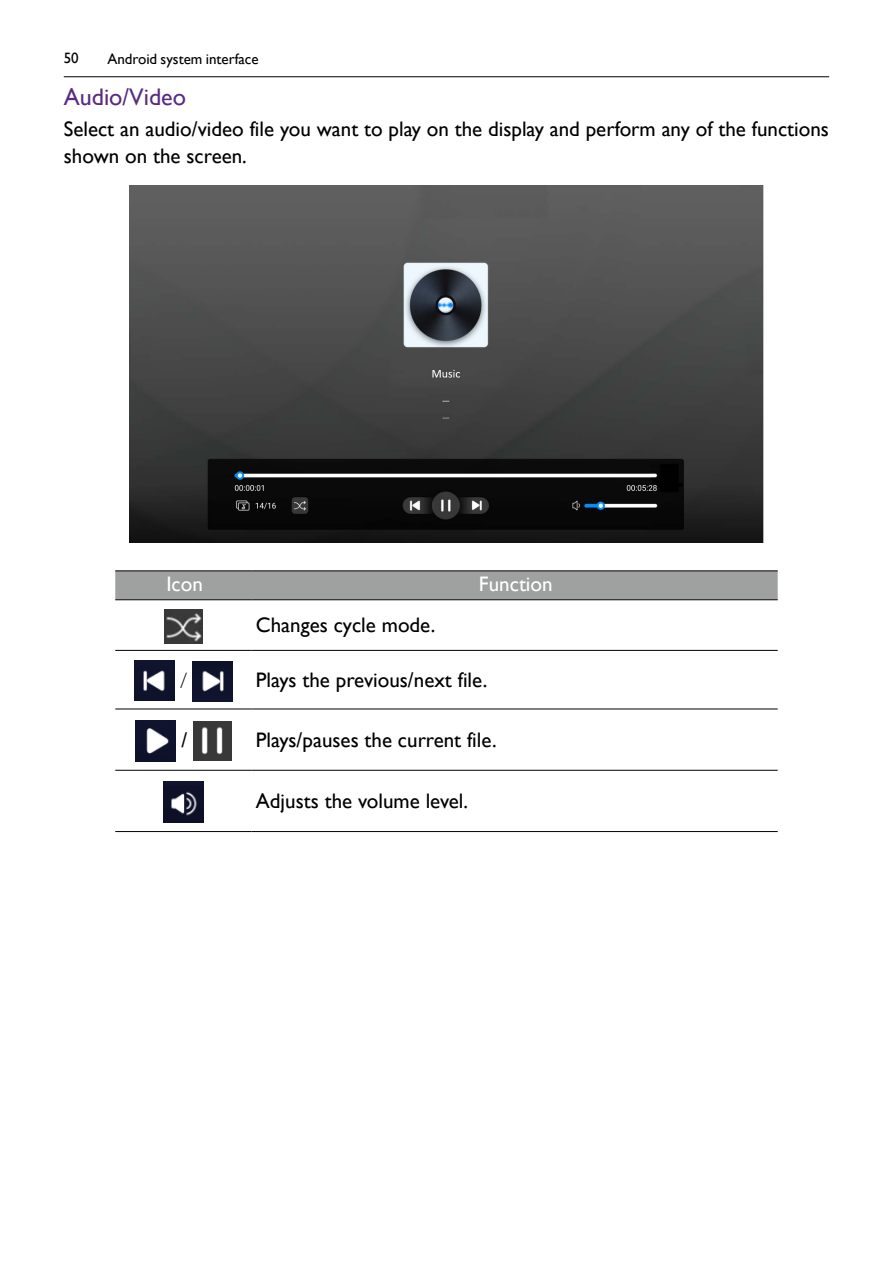
<style>
.page{position:relative;width:893px;height:1263px;background:#fff}
.page>*{position:absolute;margin:0;border:0;box-sizing:border-box;transform-origin:0 0}
.t1{font:24px "Gill Sans";color:#592c82}
.t2{font:21px/27px "Gill Sans";color:#000}
.t3{font:21px "Gill Sans";color:#fff}
.t4{font:300 21px "Adobe Ming Std";color:#000}
.t5{font:15px "Gill Sans";color:#000}
</style>
<div class="page">
<hr style="left:64px;top:77px;width:765px;height:1px;background:#000">
<img style="left:130px;top:186px;width:633px;height:356px">
<div style="left:115px;top:571px;width:663px;height:28px;background:#9fa0a0"></div>
<svg style="left:115px;top:600px;width:663px;height:182px"></svg>
<hr style="left:115px;top:599px;width:137px;height:1px;background:#000">
<hr style="left:252px;top:599px;width:526px;height:1px;background:#000">
<hr style="left:115px;top:650px;width:137px;height:1px;background:#000">
<hr style="left:252px;top:650px;width:526px;height:1px;background:#000">
<hr style="left:115px;top:709px;width:137px;height:1px;background:#000">
<hr style="left:252px;top:709px;width:526px;height:1px;background:#000">
<hr style="left:115px;top:770px;width:137px;height:1px;background:#000">
<hr style="left:252px;top:770px;width:526px;height:1px;background:#000">
<hr style="left:115px;top:831px;width:137px;height:1px;background:#000">
<hr style="left:252px;top:831px;width:526px;height:1px;background:#000">
<hr style="left:115px;top:570px;width:137px;height:1px;background:#000">
<hr style="left:252px;top:570px;width:526px;height:1px;background:#000">
<img style="left:164px;top:609px;width:39px;height:35px">
<img style="left:134px;top:660px;width:41px;height:40px">
<img style="left:192px;top:661px;width:40px;height:41px">
<img style="left:135px;top:721px;width:41px;height:40px">
<img style="left:193px;top:722px;width:38px;height:38px">
<img style="left:163px;top:782px;width:41px;height:41px">
<p class="t5" style="left:64px;top:49px;width:16px">50</p>
<p class="t5" style="left:107px;top:50px;width:153px">Android system interface</p>
<p class="t1" style="left:64px;top:83px;width:124px">Audio/Video</p>
<p class="t2" style="left:64px;top:116px;width:767px">Select an audio/video file you want to play on the display and perform any of the functions shown on the screen.</p>
<p class="t3" style="left:166px;top:572px;width:38px">Icon</p>
<p class="t3" style="left:479px;top:572px;width:75px">Function</p>
<p class="t2" style="left:256px;top:612px;width:181px">Changes cycle mode.</p>
<p class="t4" style="left:181px;top:668px;width:8px">/</p>
<p class="t2" style="left:256px;top:667px;width:233px">Plays the previous/next file.</p>
<p class="t2" style="left:181px;top:727px;width:7px">/</p>
<p class="t2" style="left:256px;top:727px;width:242px">Plays/pauses the current file.</p>
<p class="t2" style="left:256px;top:788px;width:214px">Adjusts the volume level.</p>
</div>
